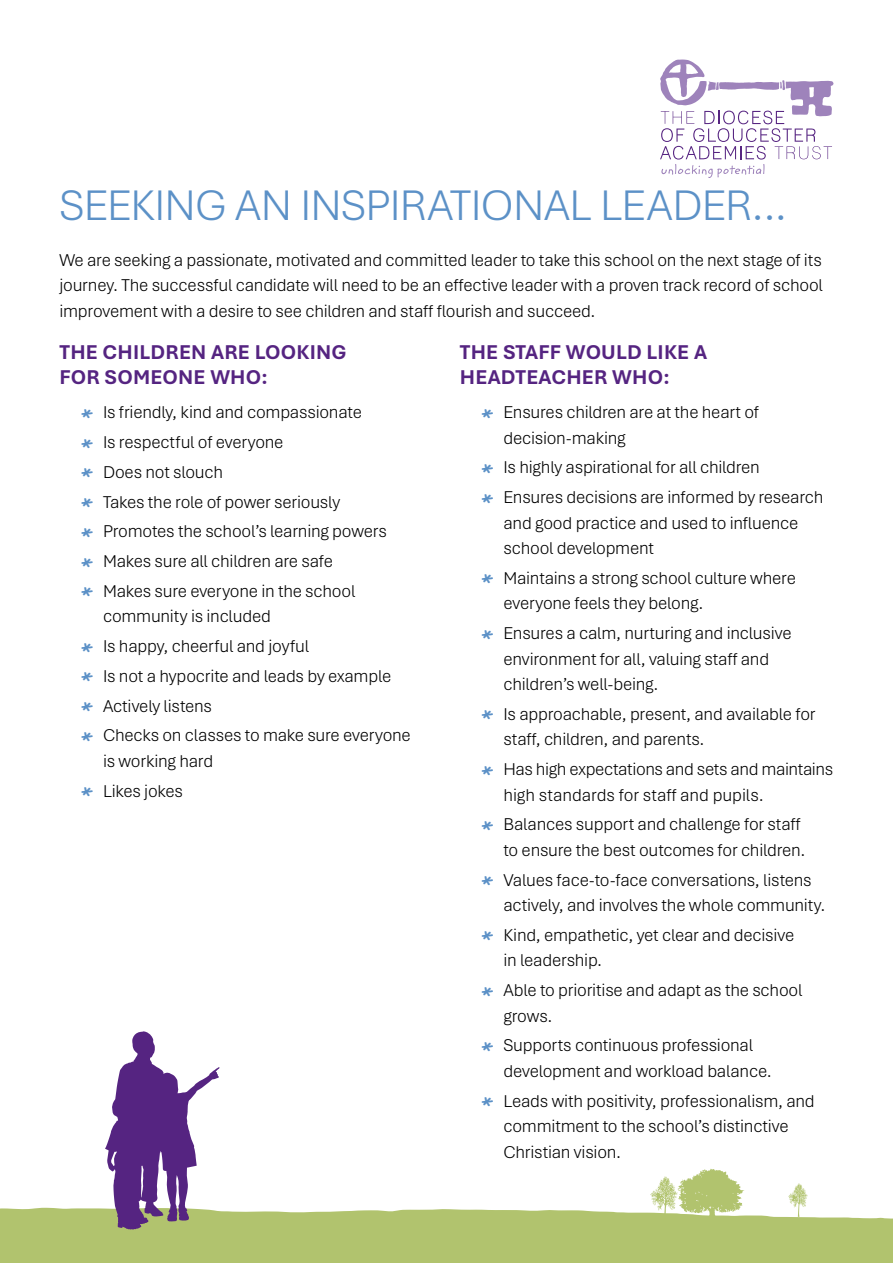
<style>
.page{position:relative;width:893px;height:1263px;background:#fff}
.page>*{position:absolute;margin:0;border:0;box-sizing:border-box;transform-origin:0 0}
.t1{font:300 45px "Aptos";letter-spacing:-.015em;color:#5c91c7}
.t2{font:700 21px/25.5px "Aptos";letter-spacing:.01em;color:#552481}
.t3{font:300 18px/25.5px "Aptos";letter-spacing:-.015em;color:#000}
.s1{font-family:"Zemke Hand ITCTT";font-weight:400;font-size:24px;color:#5c91c7}
</style>
<div class="page">
<svg style="left:660px;top:60px;width:173px;height:118px"></svg>
<svg style="left:0;top:1207px;width:893px;height:56px;background:#b6c778"></svg>
<svg style="left:650px;top:1169px;width:94px;height:69px"></svg>
<svg style="left:788px;top:1183px;width:20px;height:34px"></svg>
<svg style="left:105px;top:1031px;width:115px;height:198px"></svg>
<h1 class="t1" style="left:60px;top:174px;width:730px">SEEKING AN INSPIRATIONAL LEADER…</h1>
<p class="t3" style="left:60px;top:246px;width:765px;text-align:justify">We are seeking a passionate, motivated and committed leader to take this school on the next stage of its journey. The successful candidate will need to be an effective leader with a proven track record of school improvement with a desire to see children and staff flourish and succeed.</p>
<p class="t2" style="left:60px;top:338px;width:289px">THE CHILDREN ARE LOOKING<br>FOR SOMEONE WHO:</p>
<p class="t3" style="left:81px;top:397px;width:308px;line-height:29.7px"><span class="s1">*</span> Is friendly, kind and compassionate<br><span class="s1">*</span> Is respectful of everyone<br><span class="s1">*</span> Does not slouch<br><span class="s1">*</span> Takes the role of power seriously<br><span class="s1">*</span> Promotes the school’s learning powers <span class="s1">*</span> Makes sure all children are safe<br><span class="s1">*</span> Makes sure everyone in the school</p>
<p class="t3" style="left:81px;top:601px;width:332px;line-height:29.7px;text-indent:23px">community is included<br><span class="s1">*</span> Is happy, cheerful and joyful<br><span class="s1">*</span> Is not a hypocrite and leads by example<br><span class="s1">*</span> Actively listens<br><span class="s1">*</span> Checks on classes to make sure everyone</p>
<p class="t3" style="left:81px;top:745px;width:134px;line-height:29.7px;text-indent:23px">is working hard <span class="s1">*</span> Likes jokes</p>
<p class="t2" style="left:460px;top:338px;width:249px">THE STAFF WOULD LIKE A<br>HEADTEACHER WHO:</p>
<p class="t3" style="left:503px;top:399px;width:257px;text-indent:-23px"><span class="s1">*</span> Ensures children are at the heart of decision-making</p>
<p class="t3" style="left:481px;top:452px;width:344px;line-height:29.7px"><span class="s1">*</span> Is highly aspirational for all children<br><span class="s1">*</span> Ensures decisions are informed by research</p>
<p class="t3" style="left:503px;top:509px;width:296px">and good practice and used to influence school development</p>
<p class="t3" style="left:503px;top:564px;width:294px;text-indent:-23px"><span class="s1">*</span> Maintains a strong school culture where everyone feels they belong.</p>
<p class="t3" style="left:503px;top:620px;width:290px;text-indent:-23px"><span class="s1">*</span> Ensures a calm, nurturing and inclusive environment for all, valuing staff and children’s well-being.</p>
<p class="t3" style="left:503px;top:700px;width:314px;text-indent:-23px"><span class="s1">*</span> Is approachable, present, and available for staff, children, and parents.</p>
<p class="t3" style="left:503px;top:756px;width:331px;text-indent:-23px"><span class="s1">*</span> Has high expectations and sets and maintains high standards for staff and pupils.</p>
<p class="t3" style="left:481px;top:811px;width:326px;text-align:right"><span class="s1">*</span> Balances support and challenge for staff to ensure the best outcomes for children.</p>
<p class="t3" style="left:503px;top:866px;width:324px;text-indent:-23px"><span class="s1">*</span> Values face-to-face conversations, listens actively, and involves the whole community.</p>
<p class="t3" style="left:503px;top:921px;width:292px;text-indent:-23px"><span class="s1">*</span> Kind, empathetic, yet clear and decisive in leadership.</p>
<p class="t3" style="left:503px;top:977px;width:300px;text-indent:-23px"><span class="s1">*</span> Able to prioritise and adapt as the school grows.</p>
<p class="t3" style="left:503px;top:1032px;width:270px;text-indent:-23px"><span class="s1">*</span> Supports continuous professional development and workload balance.</p>
<p class="t3" style="left:503px;top:1087px;width:313px;text-indent:-23px"><span class="s1">*</span> Leads with positivity, professionalism, and commitment to the school’s distinctive<br>Christian vision.</p>
</div>
